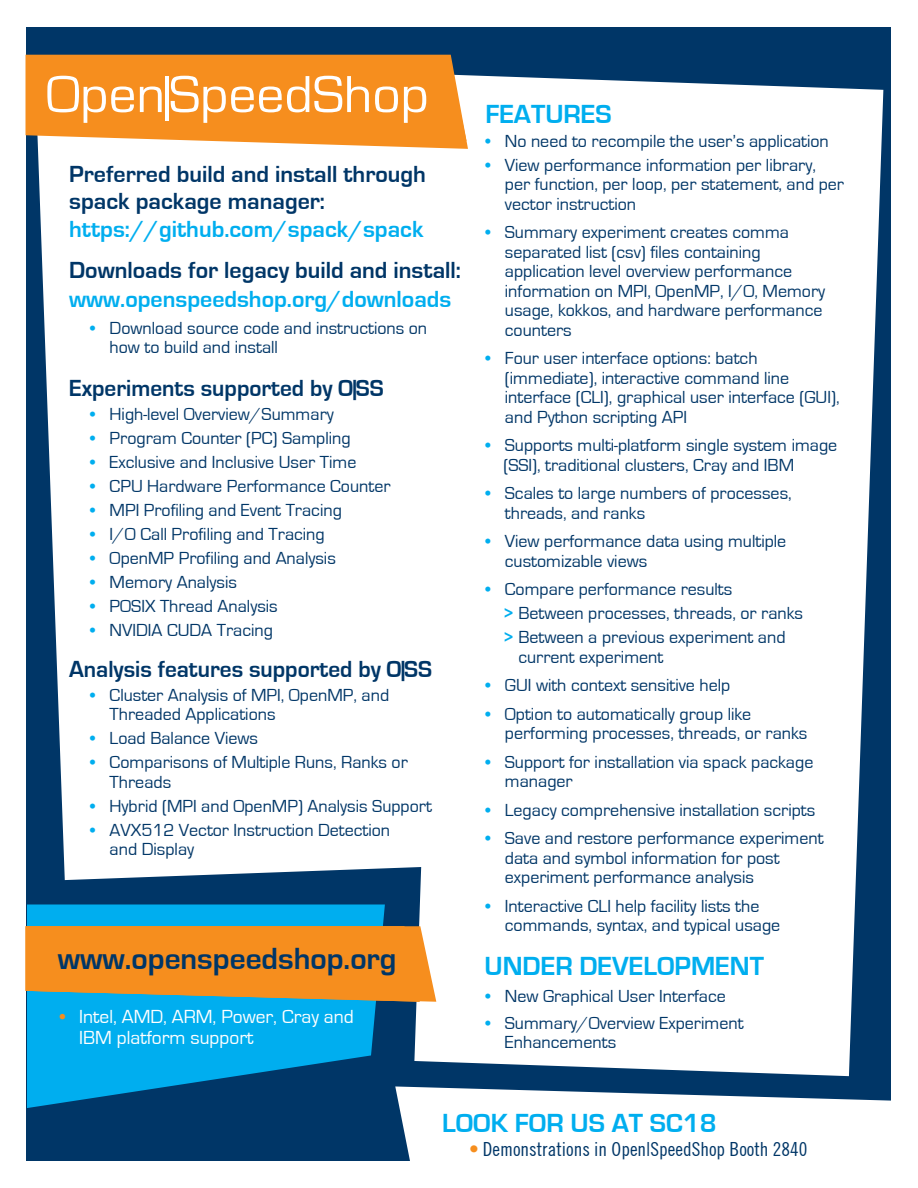
<style>
.page{position:relative;width:918px;height:1188px;background:#fff}
.page>*{position:absolute;margin:0;border:0;box-sizing:border-box;transform-origin:0 0}
.t1{font:54px "Eurostile";color:#fff}
.t2{font:700 31.5px "Eurostile";color:#003667}
.t3{font:700 27px "Eurostile";color:#00aeef}
.t4{font:700 24px/27px "Eurostile";color:#003667}
.t5{font:700 24px "Eurostile";color:#00aeef}
.t6{font:19.5px/21px "Eurostile";color:#fff}
.t7{font:condensed 19.5px "Trade Gothic No.18";color:#003667}
.t8{font:18px/19.5px "Eurostile";color:#003667}
.s1{font-weight:700;color:#00aeef}
.s2{color:#00aeef}
.s3{color:#f68e1e}
</style>
<div class="page">
<div style="left:26px;top:27px;width:865px;height:1134px;background:#003667"></div>
<div style="left:38px;top:149px;width:376px;height:731px;background:#fff"></div>
<div style="left:414px;top:75px;width:469px;height:1001px;background:#fff"></div>
<svg style="left:395px;top:1086px;width:496px;height:75px;background:#e1e7ed"></svg>
<svg style="left:26px;top:55px;width:442px;height:94px;background:#f39631"></svg>
<svg style="left:27px;top:904px;width:358px;height:204px;fill:#00aeef"></svg>
<svg style="left:26px;top:926px;width:410px;height:76px;background:#e49230"></svg>
<h1 class="t1" style="left:46px;top:65px;width:384px">Open|SpeedShop</h1>
<h1 class="t1" style="left:45px;top:75px;width:384px">Open|SpeedShop</h1>
<h3 class="t4" style="left:69px;top:161px;width:358px">Preferred build and install through spack package manager:</h3>
<h3 class="t5" style="left:69px;top:216px;width:356px">https://github.com/spack/spack</h3>
<h3 class="t4" style="left:69px;top:257px;width:393px">Downloads for legacy build and install:</h3>
<h3 class="t5" style="left:69px;top:286px;width:384px">www.openspeedshop.org/downloads</h3>
<p class="t8" style="left:110px;top:319px;width:319px;text-indent:-19px"><span class="s1">•</span> Download source code and instructions on how to build and install</p>
<h3 class="t4" style="left:69px;top:375px;width:316px">Experiments supported by O|SS</h3>
<p class="t8" style="left:90px;top:404px;width:245px"><span class="s2">•</span> High-level Overview/Summary</p>
<p class="t8" style="left:90px;top:428px;width:262px"><span class="s2">•</span> Program Counter (PC) Sampling</p>
<p class="t8" style="left:90px;top:452px;width:268px"><span class="s2">•</span> Exclusive and Inclusive User Time</p>
<p class="t8" style="left:90px;top:476px;width:302px"><span class="s2">•</span> CPU Hardware Performance Counter</p>
<p class="t8" style="left:90px;top:500px;width:253px"><span class="s2">•</span> MPI Profiling and Event Tracing</p>
<p class="t8" style="left:90px;top:524px;width:236px"><span class="s2">•</span> I/O Call Profiling and Tracing</p>
<p class="t8" style="left:90px;top:548px;width:247px"><span class="s2">•</span> OpenMP Profiling and Analysis</p>
<p class="t8" style="left:90px;top:572px;width:148px"><span class="s2">•</span> Memory Analysis</p>
<p class="t8" style="left:90px;top:596px;width:189px"><span class="s2">•</span> POSIX Thread Analysis</p>
<p class="t8" style="left:90px;top:620px;width:184px"><span class="s2">•</span> NVIDIA CUDA Tracing</p>
<h3 class="t4" style="left:69px;top:656px;width:365px">Analysis features supported by O|SS</h3>
<p class="t8" style="left:110px;top:685px;width:281px;text-indent:-19px"><span class="s2">•</span> Cluster Analysis of MPI, OpenMP, and<br>Threaded Applications</p>
<p class="t8" style="left:90px;top:729px;width:169px"><span class="s2">•</span> Load Balance Views</p>
<p class="t8" style="left:110px;top:753px;width:300px;text-indent:-19px"><span class="s2">•</span> Comparisons of Multiple Runs, Ranks or<br>Threads</p>
<p class="t8" style="left:90px;top:796px;width:343px"><span class="s2">•</span> Hybrid (MPI and OpenMP) Analysis Support</p>
<p class="t8" style="left:110px;top:820px;width:282px;text-indent:-19px"><span class="s2">•</span> AVX512 Vector Instruction Detection and Display</p>
<h2 class="t2" style="left:58px;top:942px;width:340px">www.openspeedshop.org</h2>
<p class="t6" style="left:79px;top:1006px;width:276px;text-indent:-20px"><span class="s3">•</span> Intel, AMD, ARM, Power, Cray and<br>IBM platform support</p>
<h3 class="t3" style="left:485px;top:99px;width:128px">FEATURES</h3>
<p class="t8" style="left:485px;top:132px;width:345px"><span class="s1">•</span> No need to recompile the user’s application</p>
<p class="t8" style="left:505px;top:156px;width:341px;text-indent:-19px"><span class="s1">•</span> View performance information per library, per function, per loop, per statement, and per vector instruction</p>
<p class="t8" style="left:505px;top:223px;width:322px;text-indent:-19px"><span class="s1">•</span> Summary experiment creates comma separated list (csv) files containing application level overview performance information on MPI, OpenMP, I/O, Memory usage, kokkos, and hardware performance counters</p>
<p class="t8" style="left:505px;top:349px;width:336px;text-indent:-19px"><span class="s1">•</span> Four user interface options: batch (immediate), interactive command line interface (CLI), graphical user interface (GUI), and Python scripting API</p>
<p class="t8" style="left:503px;top:436px;width:335px;text-indent:-18px"><span class="s1">•</span> Supports multi-platform single system image (SSI), traditional clusters, Cray and IBM</p>
<p class="t8" style="left:505px;top:484px;width:288px;text-indent:-19px"><span class="s1">•</span> Scales to large numbers of processes, threads, and ranks</p>
<p class="t8" style="left:505px;top:532px;width:283px;text-indent:-19px"><span class="s1">•</span> View performance data using multiple customizable views</p>
<p class="t8" style="left:505px;top:578px;width:300px;line-height:24px;text-indent:-19px"><span class="s1">•</span> Compare performance results<br><span class="s1">&gt;</span> Between processes, threads, or ranks <span class="s1">&gt;</span> Between a previous experiment and</p>
<p class="t8" style="left:518px;top:647px;width:147px">current experiment</p>
<p class="t8" style="left:485px;top:676px;width:246px"><span class="s1">•</span> GUI with context sensitive help</p>
<p class="t8" style="left:505px;top:704px;width:304px;text-indent:-19px"><span class="s1">•</span> Option to automatically group like performing processes, threads, or ranks</p>
<p class="t8" style="left:505px;top:752px;width:310px;text-indent:-19px"><span class="s1">•</span> Support for installation via spack package manager</p>
<p class="t8" style="left:485px;top:800px;width:331px"><span class="s1">•</span> Legacy comprehensive installation scripts</p>
<p class="t8" style="left:505px;top:829px;width:320px;text-indent:-19px"><span class="s1">•</span> Save and restore performance experiment data and symbol information for post experiment performance analysis</p>
<p class="t8" style="left:505px;top:896px;width:277px;text-indent:-19px"><span class="s1">•</span> Interactive CLI help facility lists the commands, syntax, and typical usage</p>
<h3 class="t3" style="left:485px;top:951px;width:281px">UNDER DEVELOPMENT</h3>
<p class="t8" style="left:485px;top:987px;width:242px"><span class="s1">•</span> New Graphical User Interface</p>
<p class="t8" style="left:505px;top:1014px;width:240px;text-indent:-19px"><span class="s1">•</span> Summary/Overview Experiment<br>Enhancements</p>
<h3 class="t3" style="left:442px;top:1108px;width:276px">LOOK FOR US AT SC18</h3>
<p class="t7" style="left:469px;top:1137px;width:340px"><span class="s3">•</span> Demonstrations in Open|SpeedShop Booth 2840</p>
</div>
